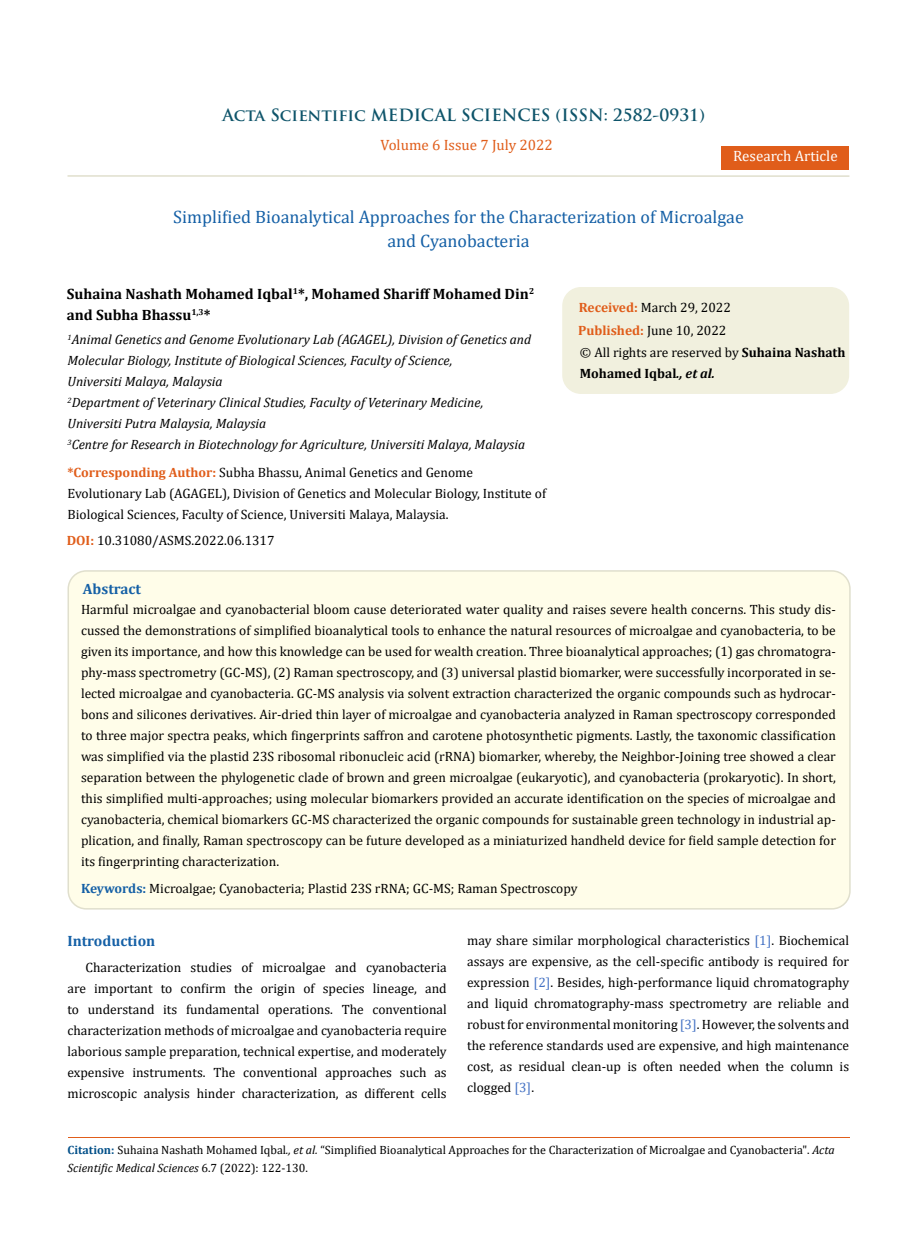
<style>
.page{position:relative;width:917px;height:1242px;background:#fff}
.page>*{position:absolute;margin:0;border:0;box-sizing:border-box;transform-origin:0 0}
.t1{font:18px/24px "Cambria";color:#1560a6;text-align:center}
.t2{font:700 16.5px "Trajan Pro";color:#0e546a}
.t3{font:700 15px/21px "Cambria";color:#000}
.t4{font:15px "Cambria";color:#e05d1a}
.t5{font:700 15px "Cambria";color:#1560a6}
.t6{font:15px "Cambria";color:#fff}
.t7{font:13.5px/21px "Cambria";color:#000;text-align:justify}
.t8{font:italic 13.5px/21px "Cambria";color:#000}
.t9{font:700 13.5px/21px "Cambria";color:#000}
.t10{font:12px/18px "Cambria";color:#000}
.s1{font-weight:700;color:#e05d1a}
.s2{font-weight:400}
.s3{font-style:italic}
.s4{font-weight:700;color:#1560a6}
.s5{color:#4472c4}
.s6{font-weight:700;color:#035089}
</style>
<div class="page">
<div style="left:721px;top:146px;width:128px;height:24px;background:#e05d1a"></div>
<div style="left:563px;top:288px;width:285px;height:105px;background:#f1f0de;border-radius:18px"></div>
<div style="left:562px;top:287px;width:287px;height:107px;border:2px solid #f1f0de;border-radius:18px"></div>
<div style="left:68px;top:571px;width:781px;height:338px;background:#fffde9;border-radius:18px"></div>
<div style="left:67px;top:570px;width:783px;height:340px;border:2px solid #e0dfcd;border-radius:18px"></div>
<hr style="left:68px;top:1138px;width:781px;height:1px;background:#e05d1a">
<hr style="left:67px;top:175px;width:782px;height:2px;background:#e0dfcd">
<p class="t2" style="left:222px;top:104px;width:484px">Acta Scientific MEDICAL SCIENCES (ISSN: 2582-0931)</p>
<p class="t4" style="left:380px;top:136px;width:174px">Volume 6 Issue 7 July 2022</p>
<p class="t6" style="left:733px;top:147px;width:106px">Research Article</p>
<h1 class="t1" style="left:173px;top:205px;width:572px">Simplified Bioanalytical Approaches for the Characterization of Microalgae and Cyanobacteria</h1>
<p class="t3" style="left:67px;top:283px;width:469px">Suhaina Nashath Mohamed Iqbal<sup>1</sup>*, Mohamed Shariff Mohamed Din<sup>2 </sup>and Subha Bhassu<sup>1,3</sup>*</p>
<p class="t8" style="left:67px;top:329px;width:465px"><sup>1</sup>Animal Genetics and Genome Evolutionary Lab (AGAGEL), Division of Genetics and Molecular Biology, Institute of Biological Sciences, Faculty of Science,<br>Universiti Malaya, Malaysia<br><sup>2</sup>Department of Veterinary Clinical Studies, Faculty of Veterinary Medicine, Universiti Putra Malaysia, Malaysia<br><sup>3</sup>Centre for Research in Biotechnology for Agriculture, Universiti Malaya, Malaysia</p>
<p class="t7" style="left:67px;top:462px;width:480px;text-align:left"><span class="s1">*Corresponding Author:</span> Subha Bhassu, Animal Genetics and Genome<br>Evolutionary Lab (AGAGEL), Division of Genetics and Molecular Biology, Institute of<br>Biological Sciences, Faculty of Science, Universiti Malaya, Malaysia.</p>
<p class="t7" style="left:578px;top:296px;width:154px;line-height:23px"><span class="s1">Received:</span> March 29, 2022<br><span class="s1">Published:</span> June 10, 2022</p>
<p class="t9" style="left:580px;top:341px;width:267px"><span class="s2">© All rights are reserved by</span> Suhaina Nashath<br>Mohamed Iqbal<span class="s3">., et al.</span></p>
<p class="t7" style="left:67px;top:530px;width:209px"><span class="s1">DOI:</span> 10.31080/ASMS.2022.06.1317</p>
<p class="t5" style="left:83px;top:579px;width:60px">Abstract</p>
<p class="t7" style="left:81px;top:599px;width:756px">Harmful microalgae and cyanobacterial bloom cause deteriorated water quality and raises severe health concerns. This study dis&shy;cussed the demonstrations of simplified bioanalytical tools to enhance the natural resources of microalgae and cyanobacteria, to be given its importance, and how this knowledge can be used for wealth creation. Three bioanalytical approaches; (1) gas chromatogra&shy;phy-mass spectrometry (GC-MS), (2) Raman spectroscopy, and (3) universal plastid biomarker, were successfully incorporated in se&shy;lected microalgae and cyanobacteria. GC-MS analysis via solvent extraction characterized the organic compounds such as hydrocar&shy;bons and silicones derivatives. Air-dried thin layer of microalgae and cyanobacteria analyzed in Raman spectroscopy corresponded to three major spectra peaks, which fingerprints saffron and carotene photosynthetic pigments. Lastly, the taxonomic classification was simplified via the plastid 23S ribosomal ribonucleic acid (rRNA) biomarker, whereby, the Neighbor-Joining tree showed a clear separation between the phylogenetic clade of brown and green microalgae (eukaryotic), and cyanobacteria (prokaryotic). In short, this simplified multi-approaches; using molecular biomarkers provided an accurate identification on the species of microalgae and cyanobacteria, chemical biomarkers GC-MS characterized the organic compounds for sustainable green technology in industrial ap&shy;plication, and finally, Raman spectroscopy can be future developed as a miniaturized handheld device for field sample detection for its fingerprinting characterization.</p>
<p class="t7" style="left:81px;top:878px;width:498px"><span class="s4">Keywords:</span> Microalgae; Cyanobacteria; Plastid 23S rRNA; GC-MS; Raman Spectroscopy</p>
<p class="t5" style="left:67px;top:931px;width:89px">Introduction</p>
<p class="t7" style="left:67px;top:957px;width:381px;text-indent:18px">Characterization studies of microalgae and cyanobacteria are important to confirm the origin of species lineage, and to understand its fundamental operations. The conventional characterization methods of microalgae and cyanobacteria require laborious sample preparation, technical expertise, and moderately expensive instruments. The conventional approaches such as microscopic analysis hinder characterization, as different cells</p>
<p class="t7" style="left:467px;top:930px;width:383px">may share similar morphological characteristics <span class="s5">[1]</span>. Biochemical assays are expensive, as the cell-specific antibody is required for expression <span class="s5">[2]</span>. Besides, high-performance liquid chromatography and liquid chromatography-mass spectrometry are reliable and robust for environmental monitoring <span class="s5">[3]</span>. However, the solvents and the reference standards used are expensive, and high maintenance cost, as residual clean-up is often needed when the column is clogged <span class="s5">[3]</span>.</p>
<p class="t10" style="left:68px;top:1141px;width:768px"><span class="s6">Citation:</span> Suhaina Nashath Mohamed Iqbal<span class="s3">., et al.</span> “Simplified Bioanalytical Approaches for the Characterization of Microalgae and Cyanobacteria". <span class="s3">Acta<br>Scientific Medical Sciences</span> 6.7 (2022): 122-130.</p>
</div>
